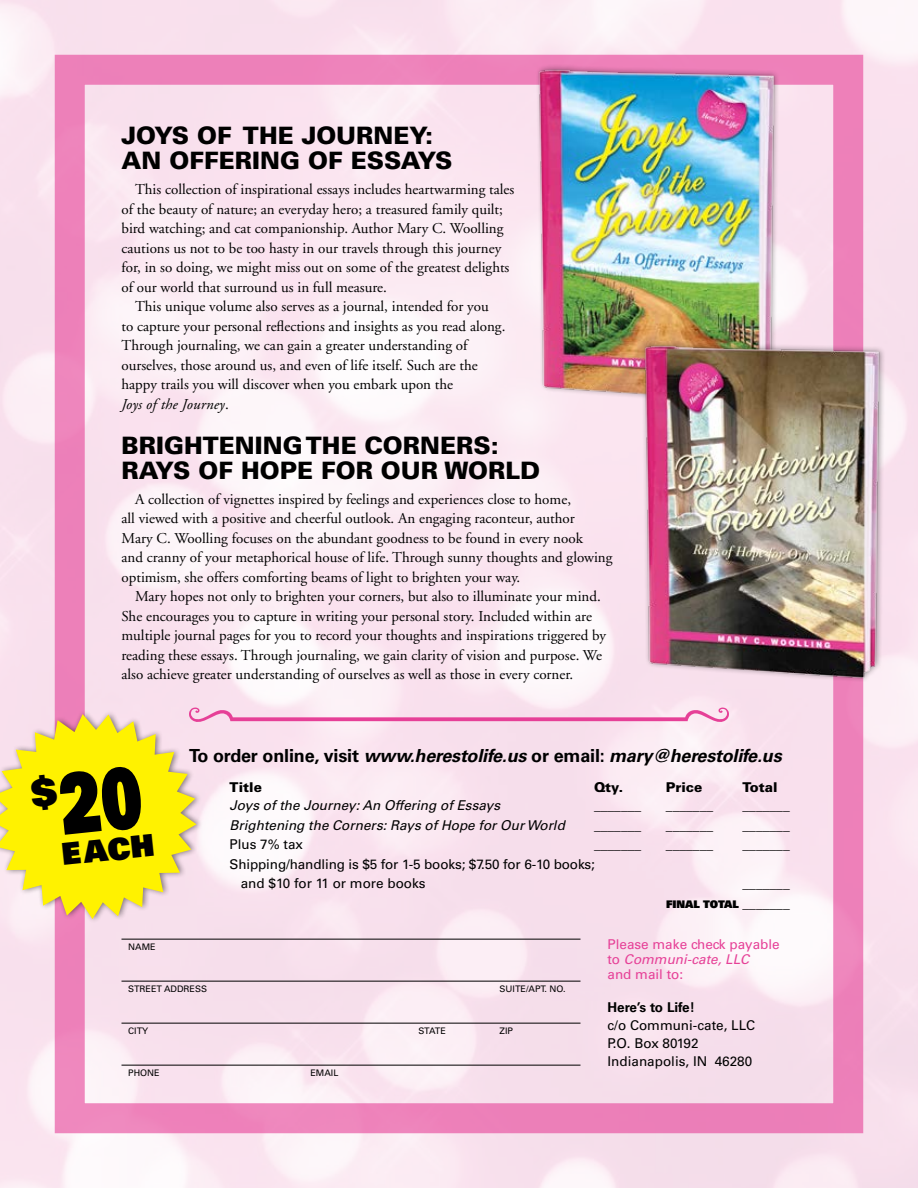
<style>
.page{position:relative;width:918px;height:1188px;background:#fff}
.page>*{position:absolute;margin:0;border:0;box-sizing:border-box;transform-origin:0 0}
.t1{font:900 30.3px "Univers";color:#000}
.t2{font:900 24px/25.5px "Univers";color:#000}
.t3{font:italic 700 18px "Univers";letter-spacing:-.01em;color:#000}
.t4{font:15px/19.5px "Adobe Garamond";color:#000}
.t5{font:italic 15px "Adobe Garamond";letter-spacing:.015em;color:#000}
.t6{font:13.5px/18px "Univers";color:#000}
.t7{font:italic 13.5px "Univers";color:#000}
.t8{font:13.5px/15px "Univers";color:#e64097}
.t9{font:900 13.5px "Univers";color:#000}
.t10{font:700 13.5px "Univers";color:#000}
.t11{font:900 10.5px "Univers";color:#000}
.t12{font:9px "Univers";color:#000}
.s1{font-style:normal}
.s2{font-size:13.5px}
.s3{font-style:italic}
</style>
<div class="page">
<hr style="left:122px;top:939px;width:458px;height:1px;background:#000">
<hr style="left:122px;top:981px;width:458px;height:1px;background:#000">
<hr style="left:122px;top:1023px;width:458px;height:1px;background:#000">
<hr style="left:122px;top:1065px;width:458px;height:1px;background:#000">
<img style="left:536px;top:66px;width:242px;height:341px">
<img style="left:641px;top:342px;width:243px;height:340px">
<div style="left:0;top:709px;width:203px;height:216px;background:#000;opacity:.5"></div>
<svg style="left:0;top:707px;width:729px;height:212px;background:#f9e3c2"></svg>
<h2 class="t2" style="left:122px;top:122px;width:332px">JOYS OF THE JOURNEY:<br>AN OFFERING OF ESSAYS</h2>
<p class="t4" style="left:135px;top:180px;width:381px">This collection of inspirational essays includes heartwarming tales</p>
<p class="t4" style="left:122px;top:199px;width:383px">of the beauty of nature; an everyday hero; a treasured family quilt;</p>
<p class="t4" style="left:122px;top:219px;width:383px">bird watching; and cat companionship. Author Mary C. Woolling</p>
<p class="t4" style="left:122px;top:238px;width:381px">cautions us not to be too hasty in our travels through this journey</p>
<p class="t4" style="left:122px;top:258px;width:390px">for, in so doing, we might miss out on some of the greatest delights</p>
<p class="t4" style="left:122px;top:277px;width:267px">of our world that surround us in full measure.</p>
<p class="t4" style="left:135px;top:297px;width:355px">This unique volume also serves as a journal, intended for you</p>
<p class="t4" style="left:122px;top:316px;width:385px">to capture your personal reflections and insights as you read along.</p>
<p class="t4" style="left:122px;top:336px;width:347px">Through journaling, we can gain a greater understanding of</p>
<p class="t4" style="left:122px;top:355px;width:358px">ourselves, those around us, and even of life itself. Such are the</p>
<p class="t4" style="left:122px;top:375px;width:333px">happy trails you will discover when you embark upon the</p>
<p class="t5" style="left:122px;top:396px;width:109px">Joys of the Journey<span class="s1">.</span></p>
<h2 class="t2" style="left:122px;top:432px;width:420px">BRIGHTENING THE CORNERS:<br>RAYS OF HOPE FOR OUR WORLD</h2>
<p class="t4" style="left:122px;top:490px;width:492px;text-indent:14px">A collection of vignettes inspired by feelings and experiences close to home,<br>all viewed with a positive and cheerful outlook. An engaging raconteur, author<br>Mary C. Woolling focuses on the abundant goodness to be found in every nook<br>and cranny of your metaphorical house of life. Through sunny thoughts and glowing optimism, she offers comforting beams of light to brighten your way.</p>
<p class="t4" style="left:122px;top:587px;width:486px;text-indent:14px">Mary hopes not only to brighten your corners, but also to illuminate your mind.<br>She encourages you to capture in writing your personal story. Included within are multiple journal pages for you to record your thoughts and inspirations triggered by reading these essays. Through journaling, we gain clarity of vision and purpose. We also achieve greater understanding of ourselves as well as those in every corner.</p>
<h1 class="t1" style="left:60px;top:835px;width:95px;rotate:-6deg">E ACH</h1>
<p class="t3" style="left:189px;top:745px;width:594px"><span class="s1">To order online, visit</span> www.herestolife.us <span class="s1">or email:</span> mary@herestolife.us</p>
<p class="t9" style="left:230px;top:779px;width:34px">Title</p>
<p class="t9" style="left:594px;top:779px;width:31px">Qty.</p>
<p class="t9" style="left:666px;top:779px;width:38px">Price</p>
<p class="t9" style="left:742px;top:779px;width:37px">Total</p>
<p class="t7" style="left:230px;top:797px;width:272px">Joys of the Journey: An Offering of Essays</p>
<p class="t6" style="left:594px;top:796px;width:49px">_______</p>
<p class="t6" style="left:666px;top:796px;width:49px">_______</p>
<p class="t6" style="left:742px;top:796px;width:49px">_______</p>
<p class="t7" style="left:230px;top:817px;width:337px">Brightening the Corners: Rays of Hope for Our World</p>
<p class="t6" style="left:594px;top:816px;width:49px">_______</p>
<p class="t6" style="left:666px;top:816px;width:49px">_______</p>
<p class="t6" style="left:742px;top:816px;width:49px">_______</p>
<p class="t6" style="left:230px;top:835px;width:75px">Plus 7% tax</p>
<p class="t6" style="left:594px;top:835px;width:49px">_______</p>
<p class="t6" style="left:666px;top:835px;width:49px">_______</p>
<p class="t6" style="left:742px;top:835px;width:49px">_______</p>
<p class="t6" style="left:241px;top:854px;width:356px;line-height:19.5px;text-indent:-11px">Shipping/handling is $5 for 1-5 books; $7.50 for 6-10 books; and $10 for 11 or more books</p>
<p class="t6" style="left:742px;top:874px;width:49px">_______</p>
<p class="t11" style="left:666px;top:897px;width:125px">FINAL TOTAL <span class="s2">_______</span></p>
<p class="t12" style="left:128px;top:942px;width:29px">Name</p>
<p class="t12" style="left:128px;top:984px;width:71px">Street Address</p>
<p class="t12" style="left:500px;top:984px;width:68px">SUITE/APT. NO.</p>
<p class="t12" style="left:128px;top:1026px;width:22px">City</p>
<p class="t12" style="left:418px;top:1026px;width:29px">State</p>
<p class="t12" style="left:500px;top:1026px;width:15px">ZIP</p>
<p class="t12" style="left:128px;top:1068px;width:111px">Phone E</p>
<p class="t12" style="left:316px;top:1068px;width:24px">mai l</p>
<p class="t8" style="left:608px;top:937px;width:174px">Please make check payable to <span class="s3">Communi-cate, LLC<br></span>and mail to:</p>
<p class="t10" style="left:608px;top:999px;width:89px">Here’s to Life!</p>
<p class="t6" style="left:608px;top:1016px;width:149px">c/o Communi-cate, LLC<br>P.O. Box 80192<br>Indianapolis, IN 46280</p>
</div>
